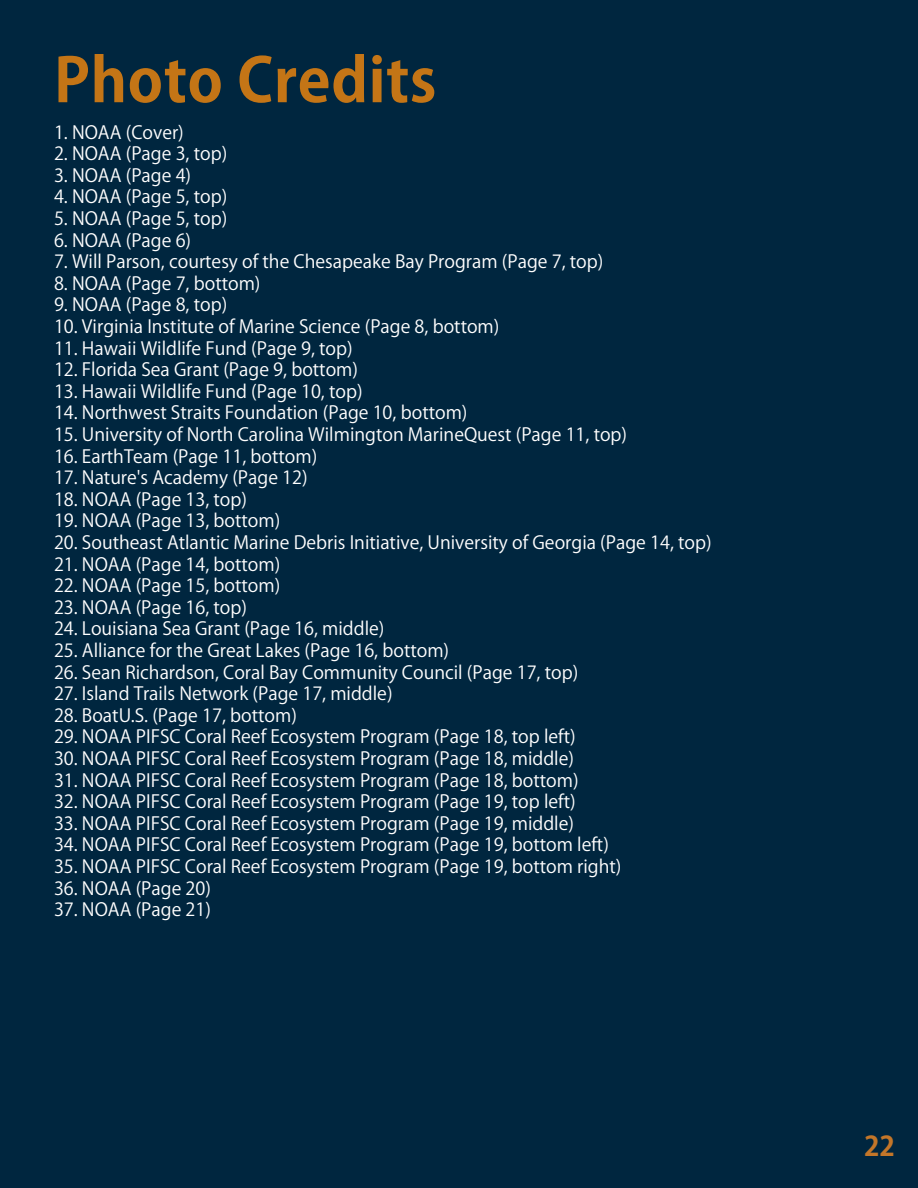
<style>
.page{position:relative;width:918px;height:1188px;background:#00263f}
.page>*{position:absolute;margin:0;border:0;box-sizing:border-box;transform-origin:0 0}
.t1{font:700 60px "Koz Go Pr 6 N";letter-spacing:.01em;color:#c47516}
.t2{font:700 27px "Koz Go Pr 6 N";color:#c37629}
.t3{font:18px "Koz Go Pr 6 N";color:#fff}
</style>
<div class="page">
<p class="t1" style="left:54px;top:46px;width:384px">Photo Credits</p>
<p class="t3" style="left:54px;top:122px;width:131px">1. NOAA (Cover)</p>
<p class="t3" style="left:54px;top:143px;width:175px">2. NOAA (Page 3, top)</p>
<p class="t3" style="left:54px;top:165px;width:139px">3. NOAA (Page 4)</p>
<p class="t3" style="left:54px;top:187px;width:175px">4. NOAA (Page 5, top)</p>
<p class="t3" style="left:54px;top:208px;width:175px">5. NOAA (Page 5, top)</p>
<p class="t3" style="left:54px;top:230px;width:139px">6. NOAA (Page 6)</p>
<p class="t3" style="left:54px;top:251px;width:551px">7. Will Parson, courtesy of the Chesapeake Bay Program (Page 7, top)</p>
<p class="t3" style="left:54px;top:273px;width:208px">8. NOAA (Page 7, bottom)</p>
<p class="t3" style="left:54px;top:295px;width:175px">9. NOAA (Page 8, top)</p>
<p class="t3" style="left:54px;top:316px;width:447px">10. Virginia Institute of Marine Science (Page 8, bottom)</p>
<p class="t3" style="left:54px;top:338px;width:300px">11. Hawaii Wildlife Fund (Page 9, top)</p>
<p class="t3" style="left:54px;top:359px;width:306px">12. Florida Sea Grant (Page 9, bottom)</p>
<p class="t3" style="left:54px;top:381px;width:310px">13. Hawaii Wildlife Fund (Page 10, top)</p>
<p class="t3" style="left:54px;top:403px;width:415px">14. Northwest Straits Foundation (Page 10, bottom)</p>
<p class="t3" style="left:54px;top:424px;width:575px">15. University of North Carolina Wilmington MarineQuest (Page 11, top)</p>
<p class="t3" style="left:54px;top:446px;width:265px">16. EarthTeam (Page 11, bottom)</p>
<p class="t3" style="left:54px;top:467px;width:255px">17. Nature's Academy (Page 12)</p>
<p class="t3" style="left:54px;top:489px;width:195px">18. NOAA (Page 13, top)</p>
<p class="t3" style="left:54px;top:511px;width:228px">19. NOAA (Page 13, bottom)</p>
<p class="t3" style="left:54px;top:532px;width:659px">20. Southeast Atlantic Marine Debris Initiative, University of Georgia (Page 14, top)</p>
<p class="t3" style="left:54px;top:554px;width:228px">21. NOAA (Page 14, bottom)</p>
<p class="t3" style="left:54px;top:575px;width:228px">22. NOAA (Page 15, bottom)</p>
<p class="t3" style="left:54px;top:597px;width:195px">23. NOAA (Page 16, top)</p>
<p class="t3" style="left:54px;top:619px;width:332px">24. Louisiana Sea Grant (Page 16, middle)</p>
<p class="t3" style="left:54px;top:640px;width:397px">25. Alliance for the Great Lakes (Page 16, bottom)</p>
<p class="t3" style="left:54px;top:662px;width:526px">26. Sean Richardson, Coral Bay Community Council (Page 17, top)</p>
<p class="t3" style="left:54px;top:683px;width:340px">27. Island Trails Network (Page 17, middle)</p>
<p class="t3" style="left:54px;top:705px;width:244px">28. BoatU.S. (Page 17, bottom)</p>
<p class="t3" style="left:54px;top:727px;width:523px">29. NOAA PIFSC Coral Reef Ecosystem Program (Page 18, top left)</p>
<p class="t3" style="left:54px;top:748px;width:522px">30. NOAA PIFSC Coral Reef Ecosystem Program (Page 18, middle)</p>
<p class="t3" style="left:54px;top:770px;width:526px">31. NOAA PIFSC Coral Reef Ecosystem Program (Page 18, bottom)</p>
<p class="t3" style="left:54px;top:791px;width:523px">32. NOAA PIFSC Coral Reef Ecosystem Program (Page 19, top left)</p>
<p class="t3" style="left:54px;top:813px;width:522px">33. NOAA PIFSC Coral Reef Ecosystem Program (Page 19, middle)</p>
<p class="t3" style="left:54px;top:835px;width:556px">34. NOAA PIFSC Coral Reef Ecosystem Program (Page 19, bottom left)</p>
<p class="t3" style="left:54px;top:856px;width:569px">35. NOAA PIFSC Coral Reef Ecosystem Program (Page 19, bottom right)</p>
<p class="t3" style="left:54px;top:878px;width:159px">36. NOAA (Page 20)</p>
<p class="t3" style="left:54px;top:899px;width:159px">37. NOAA (Page 21)</p>
<h2 class="t2" style="left:864px;top:1131px;width:32px">22</h2>
</div>
